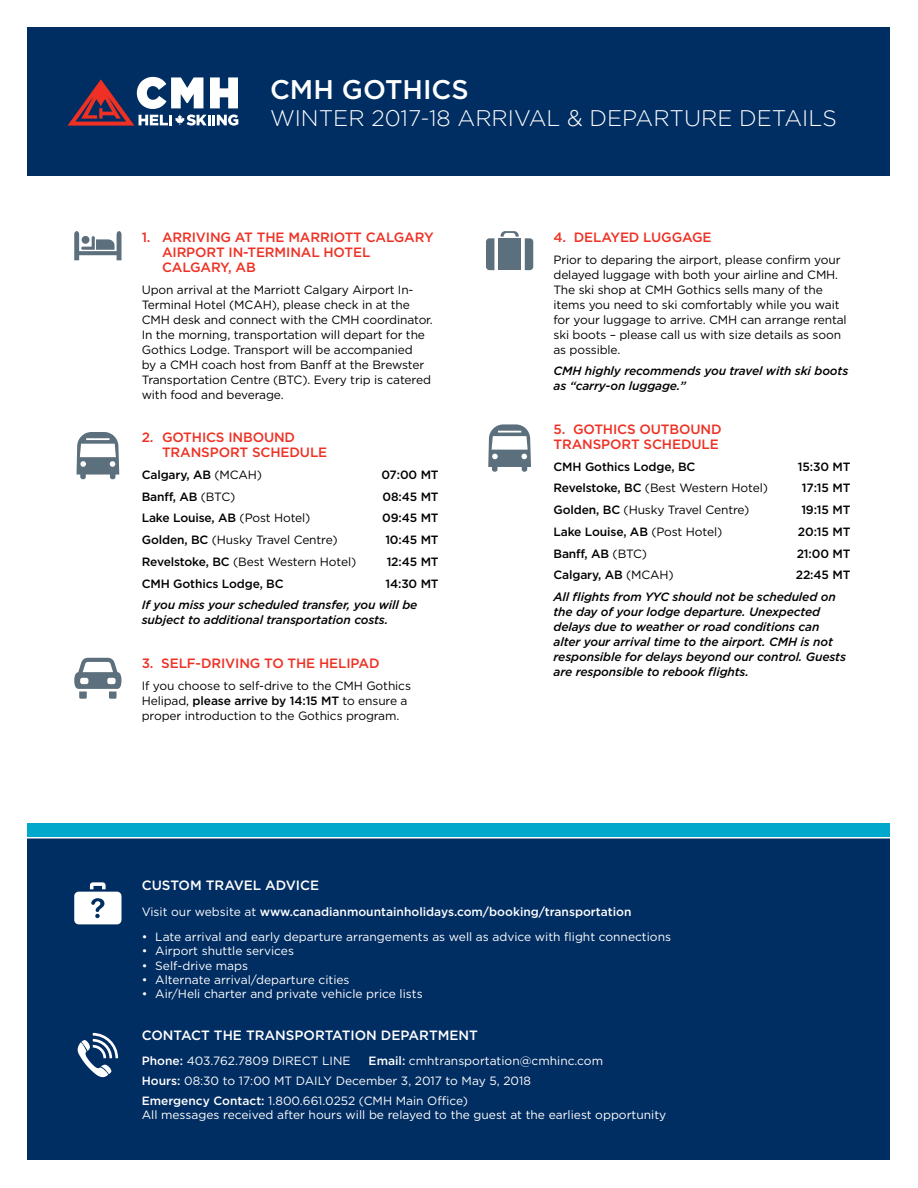
<style>
.page{position:relative;width:918px;height:1188px;background:#fff}
.page>*{position:absolute;margin:0;border:0;box-sizing:border-box;transform-origin:0 0}
.t1{font:500 27px "Gotham";color:#fff}
.t2{font:300 22.5px "Gotham";color:#fff}
.t3{font:500 13.5px/15px "Gotham";letter-spacing:-.01em;color:#ee3124}
.t4{font:500 13.5px "Gotham";color:#fff}
.t5{font:12px/15px "Gotham";letter-spacing:-.01em;color:#000}
.t6{font:12px/19.8px "Gotham";color:#fff}
.t7{font:italic 500 12px/15px "Gotham";letter-spacing:-.01em;color:#000}
.t8{font:500 12px "Gotham";letter-spacing:-.01em;color:#000}
.t9{font:500 12px "Gotham";color:#fff}
.s1{font-weight:400}
.s2{font-weight:500}
</style>
<div class="page">
<div style="left:27px;top:27px;width:863px;height:149px;background:#002d62"></div>
<div style="left:27px;top:837px;width:863px;height:323px;background:#002d62"></div>
<div style="left:27px;top:824px;width:863px;height:13px;background:#00a8cb"></div>
<svg style="left:74px;top:231px;width:47px;height:29px"></svg>
<hr style="left:0;top:837px;width:918px;height:1px;background:#fff">
<svg style="left:74px;top:658px;width:48px;height:41px"></svg>
<svg style="left:76px;top:432px;width:43px;height:47px"></svg>
<svg style="left:74px;top:882px;width:47px;height:42px"></svg>
<svg style="left:77px;top:1033px;width:41px;height:45px"></svg>
<div style="left:498px;top:238px;width:23px;height:32px;background:#5c6f7c"></div>
<svg style="left:486px;top:238px;width:8px;height:32px"></svg>
<svg style="left:525px;top:238px;width:8px;height:32px"></svg>
<svg style="left:501px;top:231px;width:18px;height:6px"></svg>
<svg style="left:488px;top:424px;width:43px;height:48px"></svg>
<svg style="left:68px;top:77px;width:170px;height:49px"></svg>
<h1 class="t1" style="left:270px;top:71px;width:200px">CMH GOTHICS</h1>
<h2 class="t2" style="left:270px;top:105px;width:568px">WINTER 2017-18 ARRIVAL &amp; DEPARTURE DETAILS</h2>
<p class="t3" style="left:162px;top:229px;width:273px;text-indent:-20px">1. ARRIVING AT THE MARRIOTT CALGARY<br>AIRPORT IN-TERMINAL HOTEL<br>CALGARY, AB</p>
<p class="t5" style="left:142px;top:282px;width:293px">Upon arrival at the Marriott Calgary Airport In-Terminal Hotel (MCAH), please check in at the CMH desk and connect with the CMH coordinator.<br>In the morning, transportation will depart for the Gothics Lodge. Transport will be accompanied<br>by a CMH coach host from Banff at the Brewster Transportation Centre (BTC). Every trip is catered with food and beverage.</p>
<p class="t3" style="left:162px;top:430px;width:167px;text-indent:-20px">2. GOTHICS INBOUND<br>TRANSPORT SCHEDULE</p>
<p class="t8" style="left:142px;top:467px;width:122px">Calgary, AB <span class="s1">(MCAH)</span></p>
<p class="t8" style="left:381px;top:467px;width:59px">07:00 MT</p>
<p class="t8" style="left:142px;top:489px;width:95px">Banff, AB <span class="s1">(BTC)</span></p>
<p class="t8" style="left:383px;top:489px;width:58px">08:45 MT</p>
<p class="t8" style="left:142px;top:510px;width:170px">Lake Louise, AB <span class="s1">(Post Hotel)</span></p>
<p class="t8" style="left:382px;top:510px;width:58px">09:45 MT</p>
<p class="t5" style="left:142px;top:532px;width:197px"><span class="s2">Golden, BC</span> (Husky Travel Centre)</p>
<p class="t8" style="left:385px;top:532px;width:55px">10:45 MT</p>
<p class="t5" style="left:142px;top:554px;width:216px"><span class="s2">Revelstoke, BC</span> (Best Western Hotel)</p>
<p class="t8" style="left:387px;top:554px;width:54px">12:45 MT</p>
<p class="t8" style="left:142px;top:576px;width:143px">CMH Gothics Lodge, BC</p>
<p class="t8" style="left:385px;top:576px;width:55px">14:30 MT</p>
<p class="t7" style="left:142px;top:597px;width:277px">If you miss your scheduled transfer, you will be subject to additional transportation costs.</p>
<p class="t3" style="left:142px;top:655px;width:239px">3. SELF-DRIVING TO THE HELIPAD</p>
<p class="t5" style="left:142px;top:678px;width:271px">If you choose to self-drive to the CMH Gothics<br>Helipad, <span class="s2">please arrive by 14:15 MT</span> to ensure a proper introduction to the Gothics program.</p>
<p class="t3" style="left:554px;top:229px;width:160px">4. DELAYED LUGGAGE</p>
<p class="t5" style="left:554px;top:252px;width:295px">Prior to deparing the airport, please confirm your delayed luggage with both your airline and CMH.<br>The ski shop at CMH Gothics sells many of the items you need to ski comfortably while you wait for your luggage to arrive. CMH can arrange rental ski boots – please call us with size details as soon as possible.</p>
<p class="t7" style="left:554px;top:364px;width:296px">CMH highly recommends you travel with ski boots as “carry-on luggage.”</p>
<p class="t3" style="left:554px;top:421px;width:170px">5. GOTHICS OUTBOUND<br>TRANSPORT SCHEDULE</p>
<p class="t8" style="left:554px;top:459px;width:143px">CMH Gothics Lodge, BC</p>
<p class="t8" style="left:798px;top:459px;width:54px">15:30 MT</p>
<p class="t5" style="left:554px;top:480px;width:216px"><span class="s2">Revelstoke, BC</span> (Best Western Hotel)</p>
<p class="t8" style="left:802px;top:480px;width:50px">17:15 MT</p>
<p class="t5" style="left:554px;top:502px;width:197px"><span class="s2">Golden, BC</span> (Husky Travel Centre)</p>
<p class="t8" style="left:801px;top:502px;width:51px">19:15 MT</p>
<p class="t8" style="left:554px;top:524px;width:170px">Lake Louise, AB <span class="s1">(Post Hotel)</span></p>
<p class="t8" style="left:798px;top:524px;width:54px">20:15 MT</p>
<p class="t8" style="left:554px;top:546px;width:95px">Banff, AB <span class="s1">(BTC)</span></p>
<p class="t8" style="left:797px;top:546px;width:55px">21:00 MT</p>
<p class="t8" style="left:554px;top:567px;width:122px">Calgary, AB <span class="s1">(MCAH)</span></p>
<p class="t8" style="left:796px;top:567px;width:56px">22:45 MT</p>
<p class="t7" style="left:554px;top:589px;width:294px">All flights from YYC should not be scheduled on the day of your lodge departure. Unexpected delays due to weather or road conditions can alter your arrival time to the airport. CMH is not responsible for delays beyond our control. Guests are responsible to rebook flights.</p>
<p class="t4" style="left:142px;top:877px;width:179px">CUSTOM TRAVEL ADVICE</p>
<p class="t9" style="left:142px;top:903px;width:491px"><span class="s1">Visit our website at</span> www.canadianmountainholidays.com/booking/transportation</p>
<p class="t6" style="left:142px;top:926px;width:531px">• Late arrival and early departure arrangements as well as advice with flight connections</p>
<p class="t6" style="left:142px;top:941px;width:154px">• Airport shuttle services</p>
<p class="t6" style="left:142px;top:955px;width:108px">• Self-drive maps</p>
<p class="t6" style="left:142px;top:970px;width:209px">• Alternate arrival/departure cities</p>
<p class="t6" style="left:142px;top:984px;width:282px">• Air/Heli charter and private vehicle price lists</p>
<p class="t4" style="left:142px;top:1026px;width:338px">CONTACT THE TRANSPORTATION DEPARTMENT</p>
<p class="t6" style="left:142px;top:1051px;width:210px"><span class="s2">Phone:</span> 403.762.7809 DIRECT LINE</p>
<p class="t6" style="left:142px;top:1051px;width:463px;text-indent:227px"><span class="s2">Email:</span> cmhtransportation@cmhinc.com<br><span class="s2">Hours:</span> 08:30 to 17:00 MT DAILY December 3, 2017 to May 5, 2018<br><span class="s2">Emergency Contact:</span> 1.800.661.0252 (CMH Main Office)</p>
<p class="t6" style="left:142px;top:1105px;width:526px">All messages received after hours will be relayed to the guest at the earliest opportunity</p>
</div>
